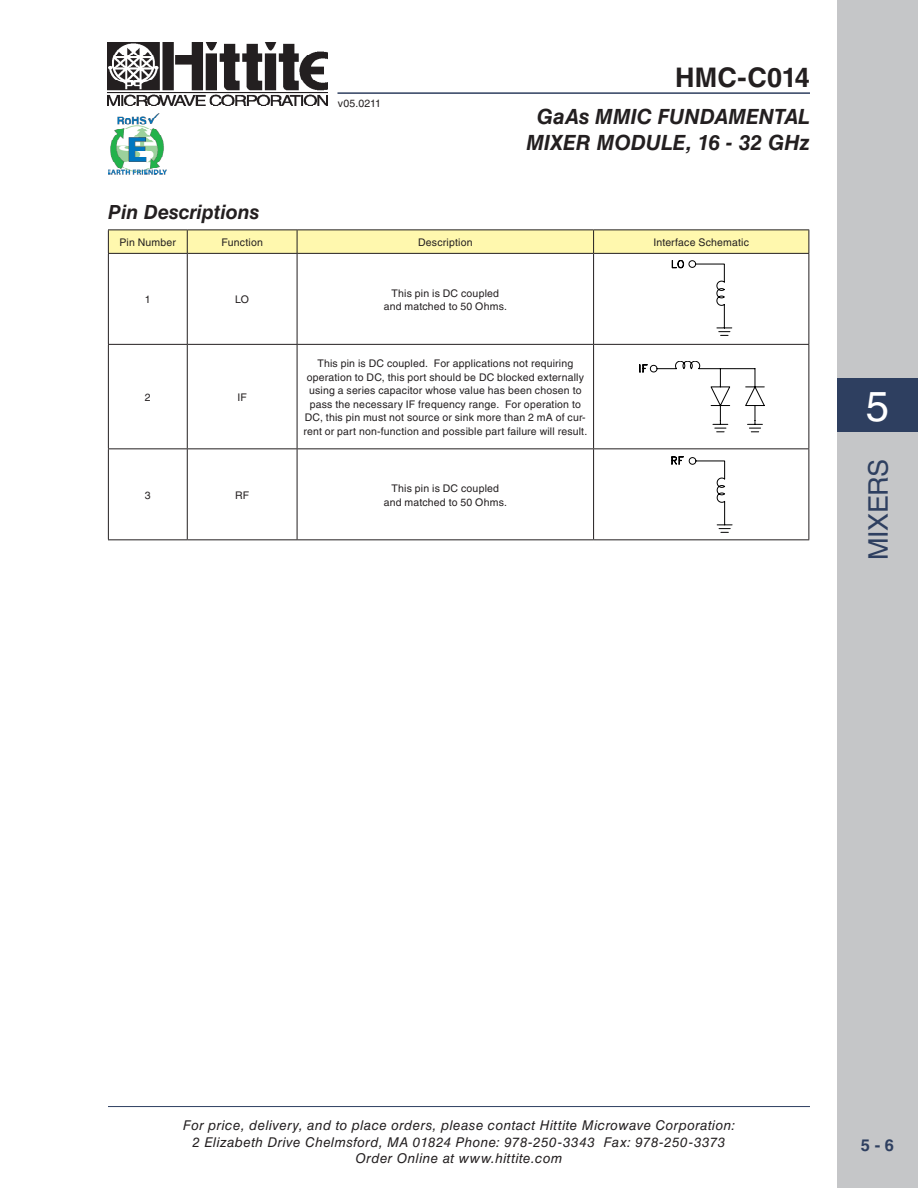
<style>
.page{position:relative;width:918px;height:1188px;background:#fff}
.page>*{position:absolute;margin:0;border:0;box-sizing:border-box;transform-origin:0 0}
.t1{font:42px "Helvetica LT Std";color:#fff}
.t2{font:700 27px "Helvetica LT Std";letter-spacing:.005em;color:#231f20}
.t3{font:27px "Helvetica LT Std";letter-spacing:-.015em;color:#2e3f60}
.t4{font:italic 700 21px/25.2px "Helvetica LT Std";letter-spacing:.005em;color:#231f20;text-align:center}
.t5{font:italic 700 19.5px "Helvetica LT Std";color:#231f20}
.t6{font:700 16.5px "Helvetica LT Std";color:#2e3f60}
.t7{font:italic 13.5px/16.5px "Helvetica LT Std";letter-spacing:.03em;color:#231f20;text-align:center}
.t8{font:10.5px/13.5px "Helvetica LT Std";letter-spacing:.02em;color:#231f20;text-align:center}
</style>
<div class="page">
<div style="left:837px;top:0;width:81px;height:1188px;background:#c5c6c8"></div>
<hr style="left:337px;top:92px;width:473px;height:2px;background:#2e3f60">
<hr style="left:108px;top:1106px;width:702px;height:1px;background:#2e3f60">
<img style="left:108px;top:43px;width:219px;height:63px">
<div style="left:837px;top:378px;width:81px;height:54px;background:#2e3f60"></div>
<img style="left:108px;top:113px;width:58px;height:62px">
<svg style="left:108px;top:230px;width:701px;height:23px;background:#f8f1a9"></svg>
<hr style="left:108px;top:253px;width:79px;height:1px;background:#231f20">
<hr style="left:108px;top:254px;width:1px;height:90px;background:#231f20">
<hr style="left:187px;top:253px;width:110px;height:1px;background:#231f20">
<hr style="left:187px;top:254px;width:1px;height:90px;background:#231f20">
<hr style="left:297px;top:253px;width:297px;height:1px;background:#231f20">
<hr style="left:297px;top:254px;width:1px;height:90px;background:#231f20">
<hr style="left:594px;top:253px;width:215px;height:1px;background:#231f20">
<hr style="left:593px;top:254px;width:1px;height:90px;background:#231f20">
<hr style="left:808px;top:254px;width:1px;height:90px;background:#231f20">
<hr style="left:108px;top:344px;width:79px;height:1px;background:#231f20">
<hr style="left:108px;top:345px;width:1px;height:103px;background:#231f20">
<hr style="left:187px;top:344px;width:110px;height:1px;background:#231f20">
<hr style="left:187px;top:345px;width:1px;height:103px;background:#231f20">
<hr style="left:297px;top:344px;width:297px;height:1px;background:#231f20">
<hr style="left:297px;top:345px;width:1px;height:103px;background:#231f20">
<hr style="left:594px;top:344px;width:215px;height:1px;background:#231f20">
<hr style="left:593px;top:345px;width:1px;height:103px;background:#231f20">
<hr style="left:808px;top:345px;width:1px;height:103px;background:#231f20">
<hr style="left:108px;top:448px;width:79px;height:1px;background:#231f20">
<hr style="left:108px;top:449px;width:1px;height:90px;background:#231f20">
<hr style="left:187px;top:448px;width:110px;height:1px;background:#231f20">
<hr style="left:187px;top:449px;width:1px;height:90px;background:#231f20">
<hr style="left:297px;top:448px;width:297px;height:1px;background:#231f20">
<hr style="left:297px;top:449px;width:1px;height:90px;background:#231f20">
<hr style="left:594px;top:448px;width:215px;height:1px;background:#231f20">
<hr style="left:593px;top:449px;width:1px;height:90px;background:#231f20">
<hr style="left:808px;top:449px;width:1px;height:90px;background:#231f20">
<hr style="left:108px;top:539px;width:79px;height:1px;background:#231f20">
<hr style="left:187px;top:539px;width:110px;height:1px;background:#231f20">
<hr style="left:297px;top:539px;width:297px;height:1px;background:#231f20">
<hr style="left:594px;top:539px;width:215px;height:1px;background:#231f20">
<svg style="left:672px;top:260px;width:60px;height:76px"></svg>
<svg style="left:640px;top:361px;width:124px;height:71px"></svg>
<svg style="left:672px;top:457px;width:60px;height:76px"></svg>
<h3 class="t5" style="left:108px;top:200px;width:153px">Pin Descriptions</h3>
<p class="t8" style="left:338px;top:96px;width:45px">v05.0211</p>
<h2 class="t2" style="left:675px;top:61px;width:136px">HMC-C014</h2>
<h3 class="t4" style="left:526px;top:104px;width:285px">GaAs MMIC FUNDAMENTAL<br>MIXER MODULE, 16 - 32 GHz</h3>
<p class="t8" style="left:120px;top:236px;width:58px">Pin Number</p>
<p class="t8" style="left:221px;top:236px;width:43px">Function</p>
<p class="t8" style="left:418px;top:236px;width:56px">Description</p>
<p class="t8" style="left:653px;top:236px;width:97px">Interface Schematic</p>
<p class="t8" style="left:145px;top:293px;width:7px">1</p>
<p class="t8" style="left:235px;top:293px;width:15px">LO</p>
<p class="t8" style="left:384px;top:286px;width:125px">This pin is DC coupled and matched to 50 Ohms.</p>
<p class="t8" style="left:145px;top:391px;width:7px">2</p>
<p class="t8" style="left:237px;top:391px;width:11px">IF</p>
<p class="t8" style="left:303px;top:357px;width:285px">This pin is DC coupled. For applications not requiring operation to DC, this port should be DC blocked externally using a series capacitor whose value has been chosen to pass the necessary IF frequency range. For operation to DC, this pin must not source or sink more than 2 mA of cur&shy;rent or part non-function and possible part failure will result.</p>
<p class="t8" style="left:145px;top:488px;width:7px">3</p>
<p class="t8" style="left:235px;top:488px;width:16px">RF</p>
<p class="t8" style="left:384px;top:482px;width:125px">This pin is DC coupled and matched to 50 Ohms.</p>
<h1 class="t1" style="left:866px;top:382px;width:25px">5</h1>
<h2 class="t3" style="left:863px;top:560px;width:103px;rotate:-90deg">MIXERS</h2>
<p class="t7" style="left:183px;top:1117px;width:554px">For price, delivery, and to place orders, please contact Hittite Microwave Corporation:<br>2 Elizabeth Drive Chelmsford, MA 01824 Phone: 978-250-3343 Fax: 978-250-3373<br>Order Online at www.hittite.com</p>
<h3 class="t6" style="left:861px;top:1135px;width:35px">5 - 6</h3>
</div>
